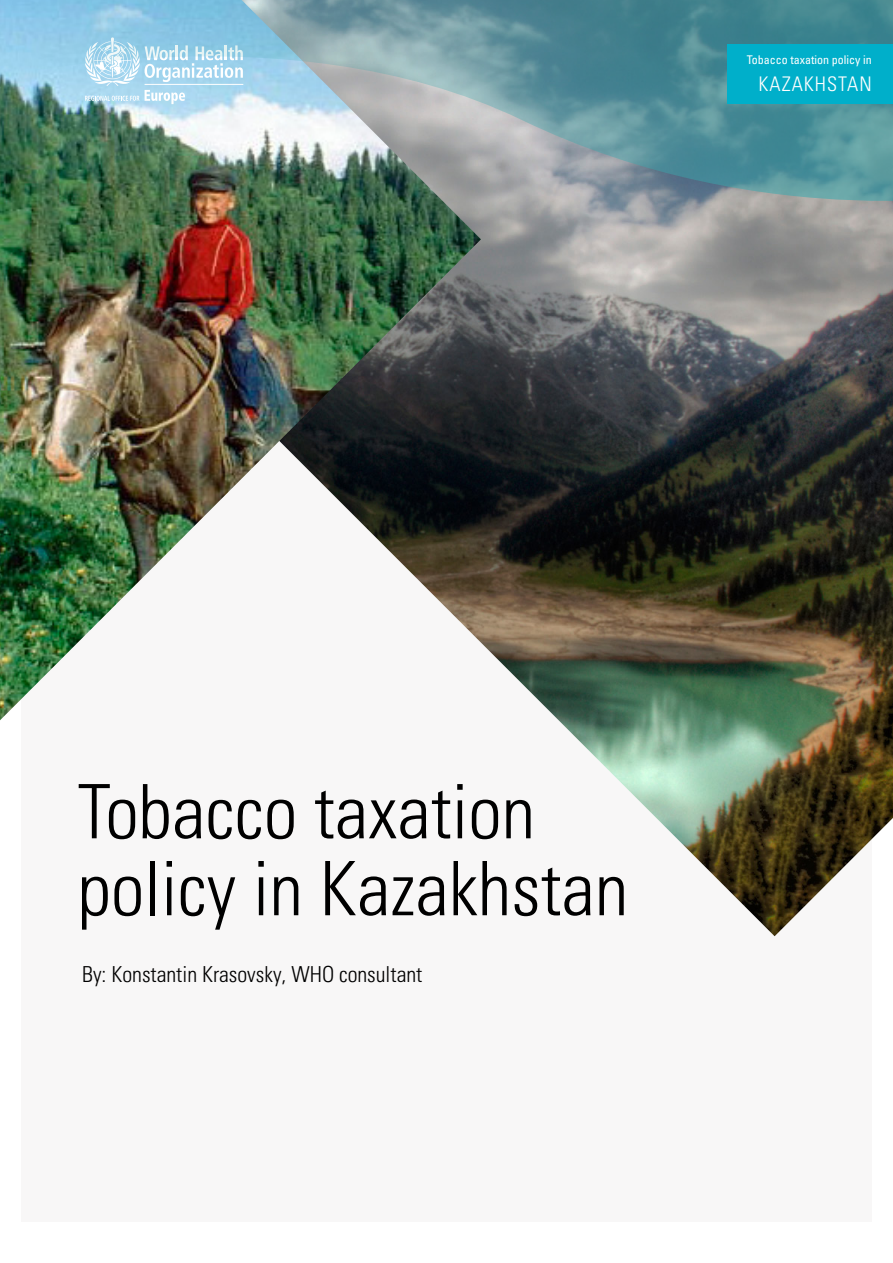
<style>
.page{position:relative;width:893px;height:1263px;background:#fff}
.page>*{position:absolute;margin:0;border:0;box-sizing:border-box;transform-origin:0 0}
.t1{font:75.15px/76.9px "Univers LTCYR 47 Light Cond";color:#000}
.t2{font:22.05px "Univers LTCYR 47 Light Cond";color:#000}
.t3{font:20.1px "Univers LTCYR 47 Light Cond";letter-spacing:.05em;color:#fff}
.t4{font:condensed 12px "Univers LTCYR 57";color:#fff}
</style>
<div class="page">
<div style="left:21px;top:21px;width:851px;height:1201px;background:#f8f7f7"></div>
<img style="left:481px;top:238px;width:412px;height:698px">
<img style="left:0;top:238px;width:481px;height:482px">
<img style="left:0;top:0;width:893px;height:238px">
<div style="left:727px;top:44px;width:166px;height:59px;background:#00afca"></div>
<p class="t4" style="left:747px;top:52px;width:126px">Tobacco taxation policy in</p>
<p class="t3" style="left:758px;top:70px;width:115px">KAZAKHSTAN</p>
<h1 class="t1" style="left:78px;top:769px;width:552px">Tobacco taxation policy in Kazakhstan</h1>
<p class="t2" style="left:82px;top:959px;width:342px">By: Konstantin Krasovsky, WHO consultant</p>
</div>
